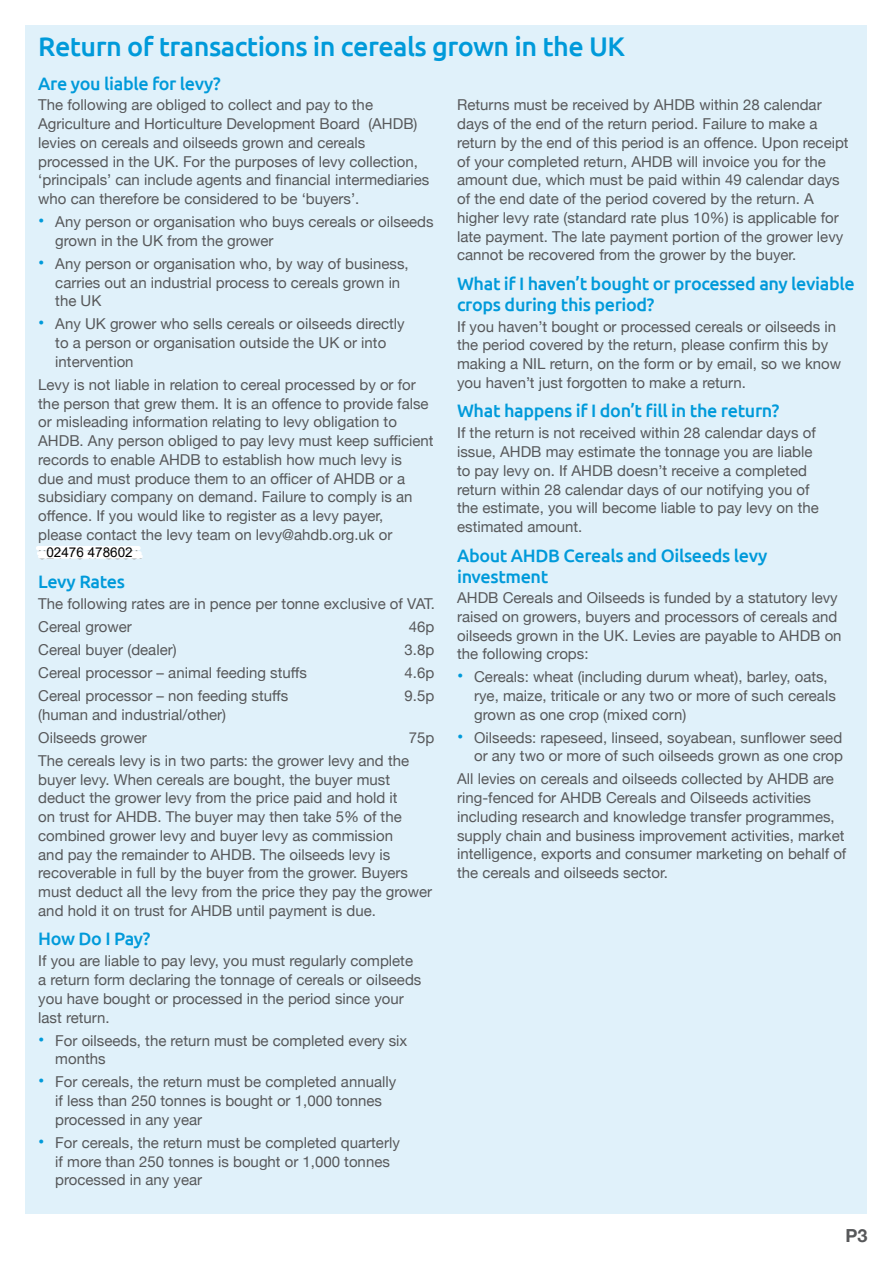
<style>
.page{position:relative;width:893px;height:1263px;background:#fff}
.page>*{position:absolute;margin:0;border:0;box-sizing:border-box;transform-origin:0 0}
.t1{font:500 27px "Ubuntu";letter-spacing:-.02em;color:#009ada}
.t2{font:500 18px/21px "Ubuntu";letter-spacing:-.02em;color:#009ada}
.t3{font:700 18px "Helvetica Neue";color:#57585a}
.t4{font:15px/18.8px "Helvetica Neue";color:#57585a}
.t5{font:13.5px "Arial";color:#000}
.s1{font-weight:700;font-size:18px;color:#009ada}
</style>
<div class="page">
<div style="left:26px;top:26px;width:841px;height:1188px;background:#e0f1fa"></div>
<div style="left:40px;top:554px;width:101px;height:5px;background:#fff"></div>
<div style="left:39px;top:551px;width:100px;height:5px;background:#fff"></div>
<hr style="left:38px;top:546px;width:100px;height:4px;background:#fff">
<h1 class="t1" style="left:38px;top:29px;width:588px">Return of transactions in cereals grown in the UK</h1>
<p class="t2" style="left:38px;top:72px;width:184px">Are you liable for levy?</p>
<p class="t4" style="left:38px;top:97px;width:393px">The following are obliged to collect and pay to the Agriculture and Horticulture Development Board (AHDB) levies on cereals and oilseeds grown and cereals processed in the UK. For the purposes of levy collection, ‘principals’ can include agents and financial intermediaries who can therefore be considered to be ‘buyers’.</p>
<p class="t4" style="left:55px;top:213px;width:380px;text-indent:-17px"><span class="s1">•</span> Any person or organisation who buys cereals or oilseeds grown in the UK from the grower</p>
<p class="t4" style="left:55px;top:255px;width:355px;text-indent:-17px"><span class="s1">•</span> Any person or organisation who, by way of business, carries out an industrial process to cereals grown in the UK</p>
<p class="t4" style="left:55px;top:316px;width:351px;text-indent:-17px"><span class="s1">•</span> Any UK grower who sells cereals or oilseeds directly to a person or organisation outside the UK or into intervention</p>
<p class="t4" style="left:38px;top:376px;width:397px">Levy is not liable in relation to cereal processed by or for the person that grew them. It is an offence to provide false or misleading information relating to levy obligation to AHDB. Any person obliged to pay levy must keep sufficient records to enable AHDB to establish how much levy is<br>due and must produce them to an officer of AHDB or a subsidiary company on demand. Failure to comply is an offence. If you would like to register as a levy payer,<br>please contact the levy team on levy@ahdb.org.uk or<br>024 7647 8608.</p>
<p class="t2" style="left:38px;top:571px;width:88px">Levy Rates</p>
<p class="t4" style="left:38px;top:593px;width:398px;line-height:23px">The following rates are in pence per tonne exclusive of VAT.<br>Cereal grower</p>
<p class="t4" style="left:457px;top:96px;width:393px">Returns must be received by AHDB within 28 calendar days of the end of the return period. Failure to make a return by the end of this period is an offence. Upon receipt of your completed return, AHDB will invoice you for the amount due, which must be paid within 49 calendar days of the end date of the period covered by the return. A higher levy rate (standard rate plus 10%) is applicable for late payment. The late payment portion of the grower levy cannot be recovered from the grower by the buyer.</p>
<p class="t2" style="left:457px;top:272px;width:399px">What if I haven’t bought or processed any leviable crops during this period?</p>
<p class="t4" style="left:457px;top:318px;width:385px">If you haven’t bought or processed cereals or oilseeds in the period covered by the return, please confirm this by making a NIL return, on the form or by email, so we know you haven’t just forgotten to make a return.</p>
<p class="t2" style="left:457px;top:400px;width:324px">What happens if I don’t fill in the return?</p>
<p class="t4" style="left:457px;top:424px;width:363px">If the return is not received within 28 calendar days of issue, AHDB may estimate the tonnage you are liable to pay levy on. If AHDB doesn’t receive a completed return within 28 calendar days of our notifying you of the estimate, you will become liable to pay levy on the estimated amount.</p>
<p class="t2" style="left:457px;top:544px;width:312px">About AHDB Cereals and Oilseeds levy investment</p>
<p class="t4" style="left:457px;top:590px;width:386px">AHDB Cereals and Oilseeds is funded by a statutory levy raised on growers, buyers and processors of cereals and oilseeds grown in the UK. Levies are payable to AHDB on the following crops:</p>
<p class="t4" style="left:474px;top:668px;width:363px;text-indent:-17px"><span class="s1">•</span> Cereals: wheat (including durum wheat), barley, oats, rye, maize, triticale or any two or more of such cereals grown as one crop (mixed corn)</p>
<p class="t4" style="left:457px;top:729px;width:387px;text-align:right"><span class="s1">•</span> Oilseeds: rapeseed, linseed, soyabean, sunflower seed or any two or more of such oilseeds grown as one crop</p>
<p class="t4" style="left:457px;top:770px;width:391px">All levies on cereals and oilseeds collected by AHDB are ring-fenced for AHDB Cereals and Oilseeds activities including research and knowledge transfer programmes, supply chain and business improvement activities, market intelligence, exports and consumer marketing on behalf of the cereals and oilseeds sector.</p>
<p class="t5" style="left:46px;top:542px;width:88px">02476 478602</p>
<p class="t4" style="left:409px;top:618px;width:27px">46p</p>
<p class="t4" style="left:38px;top:641px;width:140px">Cereal buyer (dealer)</p>
<p class="t4" style="left:405px;top:641px;width:31px">3.8p</p>
<p class="t4" style="left:38px;top:664px;width:270px">Cereal processor – animal feeding stuffs</p>
<p class="t4" style="left:405px;top:664px;width:31px">4.6p</p>
<p class="t4" style="left:38px;top:687px;width:252px">Cereal processor – non feeding stuffs</p>
<p class="t4" style="left:405px;top:687px;width:31px">9.5p</p>
<p class="t4" style="left:38px;top:704px;width:189px;line-height:23px">(human and industrial/other)<br>Oilseeds grower</p>
<p class="t4" style="left:38px;top:727px;width:397px;line-height:23px;text-indent:370px">75p<br>The cereals levy is in two parts: the grower levy and the</p>
<p class="t4" style="left:38px;top:771px;width:395px">buyer levy. When cereals are bought, the buyer must deduct the grower levy from the price paid and hold it<br>on trust for AHDB. The buyer may then take 5% of the combined grower levy and buyer levy as commission<br>and pay the remainder to AHDB. The oilseeds levy is recoverable in full by the buyer from the grower. Buyers must deduct all the levy from the price they pay the grower and hold it on trust for AHDB until payment is due.</p>
<p class="t2" style="left:38px;top:928px;width:114px">How Do I Pay?</p>
<p class="t4" style="left:38px;top:952px;width:385px">If you are liable to pay levy, you must regularly complete a return form declaring the tonnage of cereals or oilseeds you have bought or processed in the period since your last return.</p>
<p class="t4" style="left:55px;top:1032px;width:354px;text-indent:-17px"><span class="s1">•</span> For oilseeds, the return must be completed every six months</p>
<p class="t4" style="left:55px;top:1073px;width:342px;text-indent:-17px"><span class="s1">•</span> For cereals, the return must be completed annually if less than 250 tonnes is bought or 1,000 tonnes processed in any year</p>
<p class="t4" style="left:55px;top:1134px;width:346px;text-indent:-17px"><span class="s1">•</span> For cereals, the return must be completed quarterly if more than 250 tonnes is bought or 1,000 tonnes processed in any year</p>
<p class="t3" style="left:845px;top:1221px;width:24px">P3</p>
</div>
